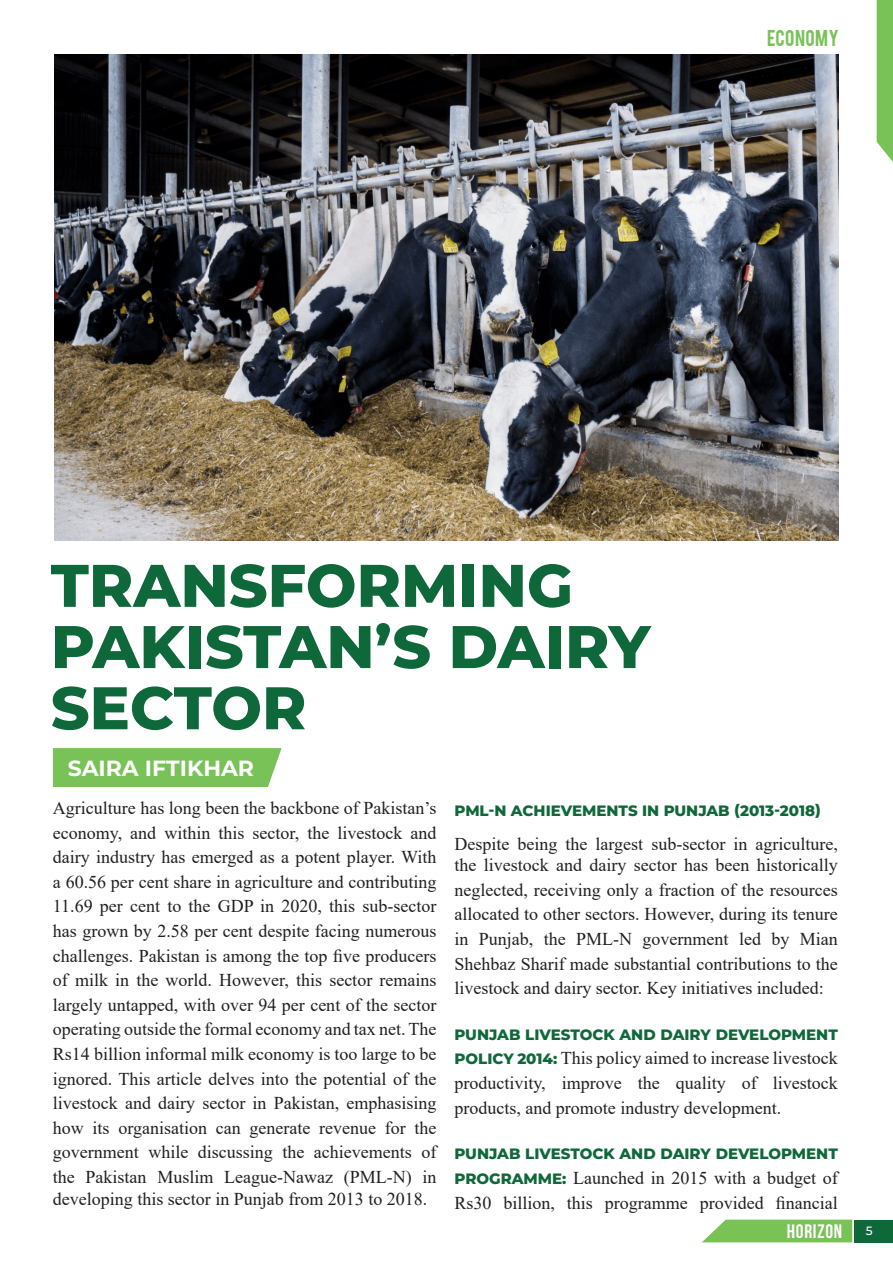
<style>
.page{position:relative;width:893px;height:1263px;background:#fff}
.page>*{position:absolute;margin:0;border:0;box-sizing:border-box;transform-origin:0 0}
.t1{font:800 60px/61.2px "Montserrat";color:#0f683a}
.t2{font:700 21.9px "Montserrat";color:#fff}
.t3{font:19.5px "Bebas Neue";letter-spacing:.04em;color:#fff}
.t4{font:18px/24.6px "Times New Roman";color:#231f20;text-align:justify}
.t5{font:18px "Bebas";letter-spacing:.02em;color:#78c258}
.t6{font:800 15px "Montserrat";color:#0f683a}
.s1{font-family:"Montserrat";font-weight:800;font-size:15px;color:#0f683a}
.s2{font-family:"Montserrat";font-weight:500;font-size:12px}
</style>
<div class="page">
<svg style="left:702px;top:1219px;width:150px;height:23px;background:#87c867"></svg>
<div style="left:854px;top:1219px;width:39px;height:23px;background:#0f683a"></div>
<div style="left:877px;top:0;width:16px;height:162px;background:#78c258"></div>
<div style="left:53px;top:748px;width:229px;height:39px;background:#78c258"></div>
<img style="left:54px;top:54px;width:785px;height:487px">
<p class="t5" style="left:767px;top:25px;width:73px">ECONOMY</p>
<p class="t1" style="left:51px;top:552px;width:601px">TRANSFORMING<br>PAKISTAN’S DAIRY<br>SECTOR</p>
<p class="t2" style="left:68px;top:752px;width:188px">SAIRA IFTIKHAR</p>
<p class="t4" style="left:53px;top:795px;width:385px">Agriculture has long been the backbone of Pakistan’s economy, and within this sector, the livestock and dairy industry has emerged as a potent player. With a 60.56 per cent share in agriculture and contributing 11.69 per cent to the GDP in 2020, this sub-sector has grown by 2.58 per cent despite facing numerous challenges. Pakistan is among the top five producers of milk in the world. However, this sector remains largely untapped, with over 94 per cent of the sector operating outside the formal economy and tax net. The Rs14 billion informal milk economy is too large to be ignored. This article delves into the potential of the livestock and dairy sector in Pakistan, emphasising how its organisation can generate revenue for the government while discussing the achievements of the Pakistan Muslim League-Nawaz (PML-N) in</p>
<p class="t4" style="left:53px;top:1186px;width:376px">developing this sector in Punjab from 2013 to 2018.</p>
<p class="t6" style="left:454px;top:800px;width:368px">PML-N ACHIEVEMENTS IN PUNJAB (2013-2018)</p>
<p class="t4" style="left:454px;top:832px;width:385px;line-height:21.6px">Despite being the largest sub-sector in agriculture, the livestock and dairy sector has been historically</p>
<p class="t4" style="left:454px;top:877px;width:385px">neglected, receiving only a fraction of the resources allocated to other sectors. However, during its tenure in Punjab, the PML-N government led by Mian Shehbaz Sharif made substantial contributions to the livestock and dairy sector. Key initiatives included:</p>
<p class="t6" style="left:454px;top:1023px;width:385px">PUNJAB LIVESTOCK AND DAIRY DEVELOPMENT</p>
<p class="t4" style="left:454px;top:1045px;width:385px"><span class="s1">POLICY 2014:</span> This policy aimed to increase livestock productivity, improve the quality of livestock products, and promote industry development.</p>
<p class="t6" style="left:454px;top:1143px;width:385px">PUNJAB LIVESTOCK AND DAIRY DEVELOPMENT</p>
<p class="t4" style="left:454px;top:1165px;width:385px"><span class="s1">PROGRAMME:</span> Launched in 2015 with a budget of<br>Rs30 billion, this programme provided financial</p>
<p class="t3" style="left:787px;top:1221px;width:87px">HORIZON <span class="s2">5</span></p>
</div>
